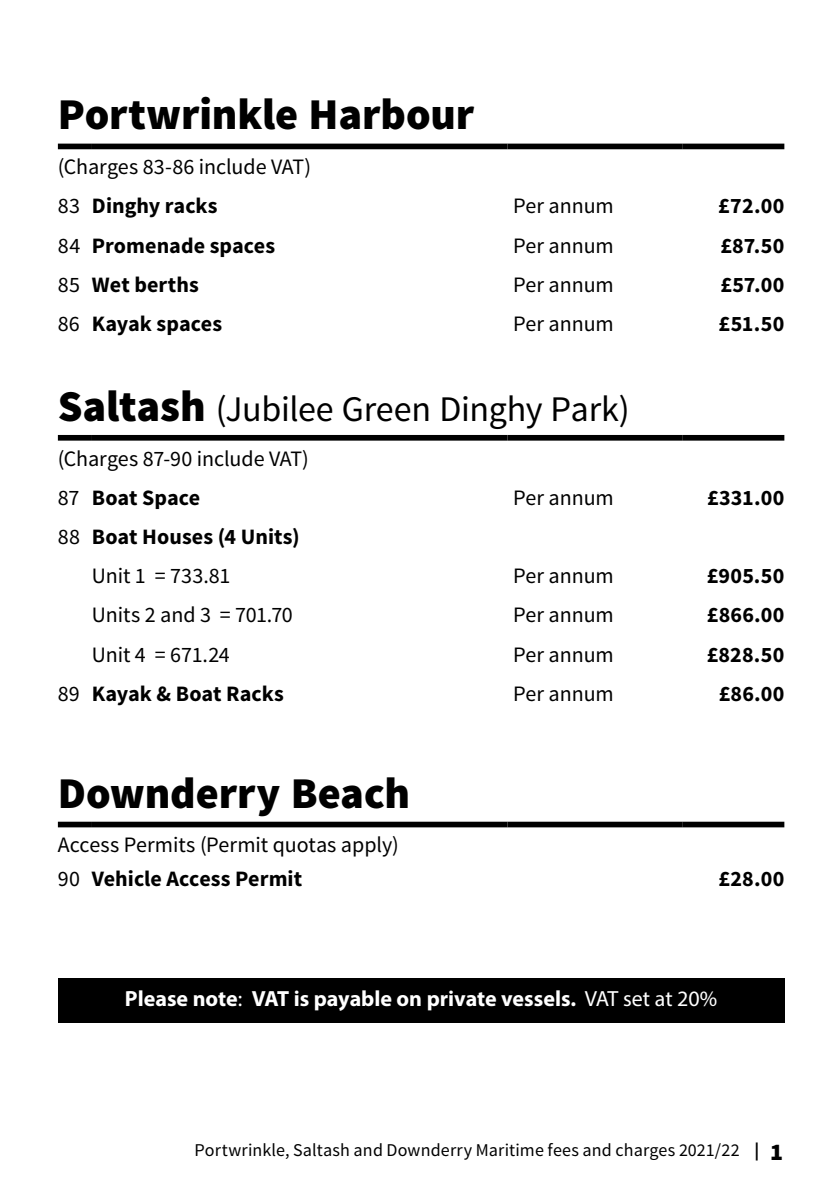
<style>
.page{position:relative;width:840px;height:1191px;background:#fff}
.page>*{position:absolute;margin:0;border:0;box-sizing:border-box;transform-origin:0 0}
.Subhead_1{font:900 44px "Source Sans Pro";letter-spacing:-.005em;color:#000}
.Subhead_1-2{font:36px "Source Sans Pro";letter-spacing:-.01em;color:#000}
.t1{font:22px "Source Sans Pro";letter-spacing:-.005em;color:#000}
.t2{font:700 22px "Source Sans Pro";color:#000}
.sub_heading{font:700 22px "Myriad Pro";color:#fff}
.t3{font:18px "Source Sans Pro";letter-spacing:.005em;color:#000}
.s1{font-weight:900;font-size:44px}
.s2{font-weight:400}
.s3{font-weight:700}
.s4{font-weight:900;font-size:24px}
</style>
<div class="page">
<div style="left:58px;top:978px;width:725px;height:45px;background:#000"></div>
<div style="left:58px;top:144px;width:34px;height:5px;background:#000"></div>
<div style="left:92px;top:144px;width:415px;height:5px;background:#000"></div>
<div style="left:507px;top:144px;width:174px;height:5px;background:#000"></div>
<div style="left:681px;top:144px;width:102px;height:5px;background:#000"></div>
<div style="left:58px;top:435px;width:34px;height:5px;background:#000"></div>
<div style="left:92px;top:435px;width:415px;height:5px;background:#000"></div>
<div style="left:507px;top:435px;width:174px;height:5px;background:#000"></div>
<div style="left:681px;top:435px;width:102px;height:5px;background:#000"></div>
<div style="left:58px;top:821px;width:34px;height:6px;background:#000"></div>
<div style="left:92px;top:821px;width:415px;height:6px;background:#000"></div>
<div style="left:507px;top:821px;width:174px;height:6px;background:#000"></div>
<div style="left:681px;top:821px;width:102px;height:6px;background:#000"></div>
<p class="Subhead_1" style="left:58px;top:86px;width:417px">Portwrinkle Harbour</p>
<p class="t1" style="left:58px;top:153px;width:254px">(Charges 83-86 include VAT)</p>
<p class="t1" style="left:58px;top:192px;width:24px">83</p>
<p class="t2" style="left:92px;top:192px;width:127px">Dinghy racks</p>
<p class="t1" style="left:513px;top:192px;width:102px">Per annum</p>
<p class="t2" style="left:717px;top:192px;width:68px">£72.00</p>
<p class="t1" style="left:58px;top:232px;width:24px">84</p>
<p class="t2" style="left:92px;top:231px;width:185px">Promenade spaces</p>
<p class="t1" style="left:513px;top:232px;width:102px">Per annum</p>
<p class="t2" style="left:720px;top:231px;width:65px">£87.50</p>
<p class="t1" style="left:58px;top:271px;width:24px">85</p>
<p class="t2" style="left:92px;top:270px;width:108px">Wet berths</p>
<p class="t1" style="left:513px;top:271px;width:102px">Per annum</p>
<p class="t2" style="left:720px;top:270px;width:65px">£57.00</p>
<p class="t1" style="left:58px;top:310px;width:23px">86</p>
<p class="t2" style="left:92px;top:310px;width:132px">Kayak spaces</p>
<p class="t1" style="left:513px;top:310px;width:102px">Per annum</p>
<p class="t2" style="left:718px;top:310px;width:67px">£51.50</p>
<p class="Subhead_1-2" style="left:58px;top:386px;width:573px"><span class="s1">Saltash</span> (Jubilee Green Dinghy Park)</p>
<p class="t1" style="left:58px;top:445px;width:252px">(Charges 87-90 include VAT)</p>
<p class="t1" style="left:58px;top:484px;width:23px">87</p>
<p class="t2" style="left:92px;top:483px;width:110px">Boat Space</p>
<p class="t1" style="left:513px;top:484px;width:102px">Per annum</p>
<p class="t2" style="left:706px;top:483px;width:79px">£331.00</p>
<p class="t1" style="left:58px;top:523px;width:24px">88</p>
<p class="t2" style="left:92px;top:522px;width:209px">Boat Houses (4 Units)</p>
<p class="t1" style="left:92px;top:562px;width:140px">Unit 1 = 733.81</p>
<p class="t1" style="left:513px;top:562px;width:102px">Per annum</p>
<p class="t2" style="left:706px;top:562px;width:79px">£905.50</p>
<p class="t1" style="left:92px;top:601px;width:202px">Units 2 and 3 = 701.70</p>
<p class="t1" style="left:513px;top:601px;width:102px">Per annum</p>
<p class="t2" style="left:706px;top:601px;width:79px">£866.00</p>
<p class="t1" style="left:92px;top:640px;width:139px">Unit 4 = 671.24</p>
<p class="t1" style="left:513px;top:640px;width:102px">Per annum</p>
<p class="t2" style="left:706px;top:640px;width:79px">£828.50</p>
<p class="t1" style="left:58px;top:680px;width:23px">89</p>
<p class="t2" style="left:92px;top:679px;width:193px">Kayak &amp; Boat Racks</p>
<p class="t1" style="left:513px;top:680px;width:102px">Per annum</p>
<p class="t2" style="left:718px;top:679px;width:67px">£86.00</p>
<p class="Subhead_1" style="left:58px;top:764px;width:353px">Downderry Beach</p>
<p class="t1" style="left:58px;top:831px;width:342px">Access Permits (Permit quotas apply)</p>
<p class="t1" style="left:58px;top:865px;width:24px">90</p>
<p class="t2" style="left:92px;top:864px;width:211px">Vehicle Access Permit</p>
<p class="t2" style="left:718px;top:864px;width:67px">£28.00</p>
<p class="sub_heading" style="left:125px;top:984px;width:593px">Please note<span class="s2">:</span> VAT is payable on private vessels. <span class="s2">VAT set at 20%</span></p>
<p class="t3" style="left:194px;top:1138px;width:589px">Portwrinkle, Saltash and Downderry Maritime fees and charges 2021/22 <span class="s3">|</span> <span class="s4">1</span></p>
</div>
